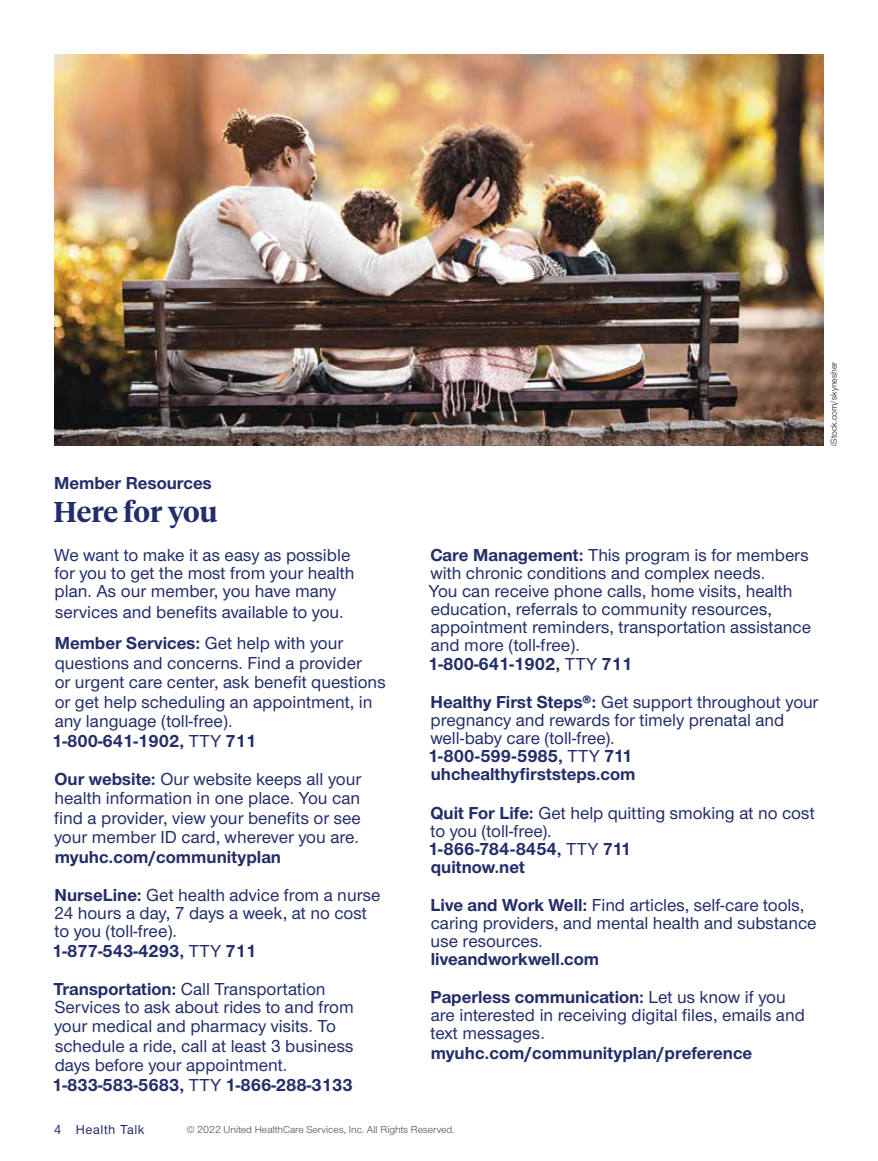
<style>
.page{position:relative;width:878px;height:1161px;background:#fff}
.page>*{position:absolute;margin:0;border:0;box-sizing:border-box;transform-origin:0 0}
.Summary_allnested_2{font:600 28.5px "UHC Serif Headline";color:#222d6a}
.Summary_allnested_2-2{font:500 18px/18px "UHC Sans";color:#222d6a}
.Sans_no_indent_AMC{font:500 18px/18px "UHC Sans";color:#222d6a}
.t1{font:700 18px "UHC Sans";color:#222d6a}
.Folio_V_AMC{font:500 13.5px "UHC Sans";letter-spacing:.04em;color:#222d6a}
.Legal_language_AMC{font:10.5px "UHC Sans";color:#4a4c4b}
.Legal_language_AMC-2{font:9px "UHC Sans";color:#121212}
.s1{font-weight:700}
</style>
<div class="page">
<img style="left:54px;top:54px;width:770px;height:392px">
<p class="Legal_language_AMC-2" style="left:827px;top:446px;width:85px;rotate:-90deg">iStock.com/skynesher</p>
<p class="t1" style="left:54px;top:471px;width:159px">Member Resources</p>
<p class="Summary_allnested_2" style="left:54px;top:492px;width:166px">Here for you</p>
<p class="Sans_no_indent_AMC" style="left:54px;top:545px;width:302px">We want to make it as easy as possible for you to get the most from your health plan. As our member, you have many</p>
<p class="Sans_no_indent_AMC" style="left:55px;top:602px;width:290px">services and benefits available to you.</p>
<p class="Summary_allnested_2-2" style="left:52px;top:633px;width:335px;line-height:19.5px"><span class="s1">Member Services:</span> Get help with your questions and concerns. Find a provider<br>or urgent care center, ask benefit questions or get help scheduling an appointment, in any language (toll-free).<br><span class="s1">1-800-641-1902,</span> TTY <span class="s1">711</span></p>
<p class="Summary_allnested_2-2" style="left:54px;top:768px;width:308px;line-height:19.5px"><span class="s1">Our website:</span> Our website keeps all your health information in one place. You can find a provider, view your benefits or see your member ID card, wherever you are. <span class="s1">myuhc.com/communityplan</span></p>
<p class="Summary_allnested_2-2" style="left:52px;top:885px;width:330px;line-height:18.5px"><span class="s1">NurseLine:</span> Get health advice from a nurse<br>24 hours a day, 7 days a week, at no cost to you (toll-free).<br><span class="s1">1-877-543-4293,</span> TTY <span class="s1">711</span></p>
<p class="Summary_allnested_2-2" style="left:52px;top:978px;width:303px;line-height:19.2px"><span class="s1">Transportation:</span> Call Transportation Services to ask about rides to and from your medical and pharmacy visits. To schedule a ride, call at least 3 business days before your appointment.<br><span class="s1">1-833-583-5683,</span> TTY <span class="s1">1-866-288-3133</span></p>
<p class="Summary_allnested_2-2" style="left:428px;top:545px;width:384px"><span class="s1">Care Management:</span> This program is for members with chronic conditions and complex needs.<br>You can receive phone calls, home visits, health education, referrals to community resources, appointment reminders, transportation assistance and more (toll-free).<br><span class="s1">1-800-641-1902,</span> TTY <span class="s1">711</span></p>
<p class="Summary_allnested_2-2" style="left:428px;top:693px;width:392px"><span class="s1">Healthy First Steps®:</span> Get support throughout your pregnancy and rewards for timely prenatal and well-baby care (toll-free).<br><span class="s1">1-800-599-5985,</span> TTY <span class="s1">711 uhchealthyfirststeps.com</span></p>
<p class="Summary_allnested_2-2" style="left:428px;top:803px;width:388px"><span class="s1">Quit For Life:</span> Get help quitting smoking at no cost to you (toll-free).<br><span class="s1">1-866-784-8454,</span> TTY <span class="s1">711<br>quitnow.net</span></p>
<p class="Summary_allnested_2-2" style="left:430px;top:895px;width:387px"><span class="s1">Live and Work Well:</span> Find articles, self-care tools, caring providers, and mental health and substance use resources.<br><span class="s1">liveandworkwell.com</span></p>
<p class="Summary_allnested_2-2" style="left:430px;top:987px;width:376px;line-height:18.5px"><span class="s1">Paperless communication:</span> Let us know if you are interested in receiving digital files, emails and text messages. <span class="s1">myuhc.com/communityplan/preference</span></p>
<p class="Folio_V_AMC" style="left:54px;top:1120px;width:92px">4 Health Talk</p>
<p class="Legal_language_AMC" style="left:186px;top:1122px;width:270px">© 2022 United HealthCare Services, Inc. All Rights Reserved.</p>
</div>
